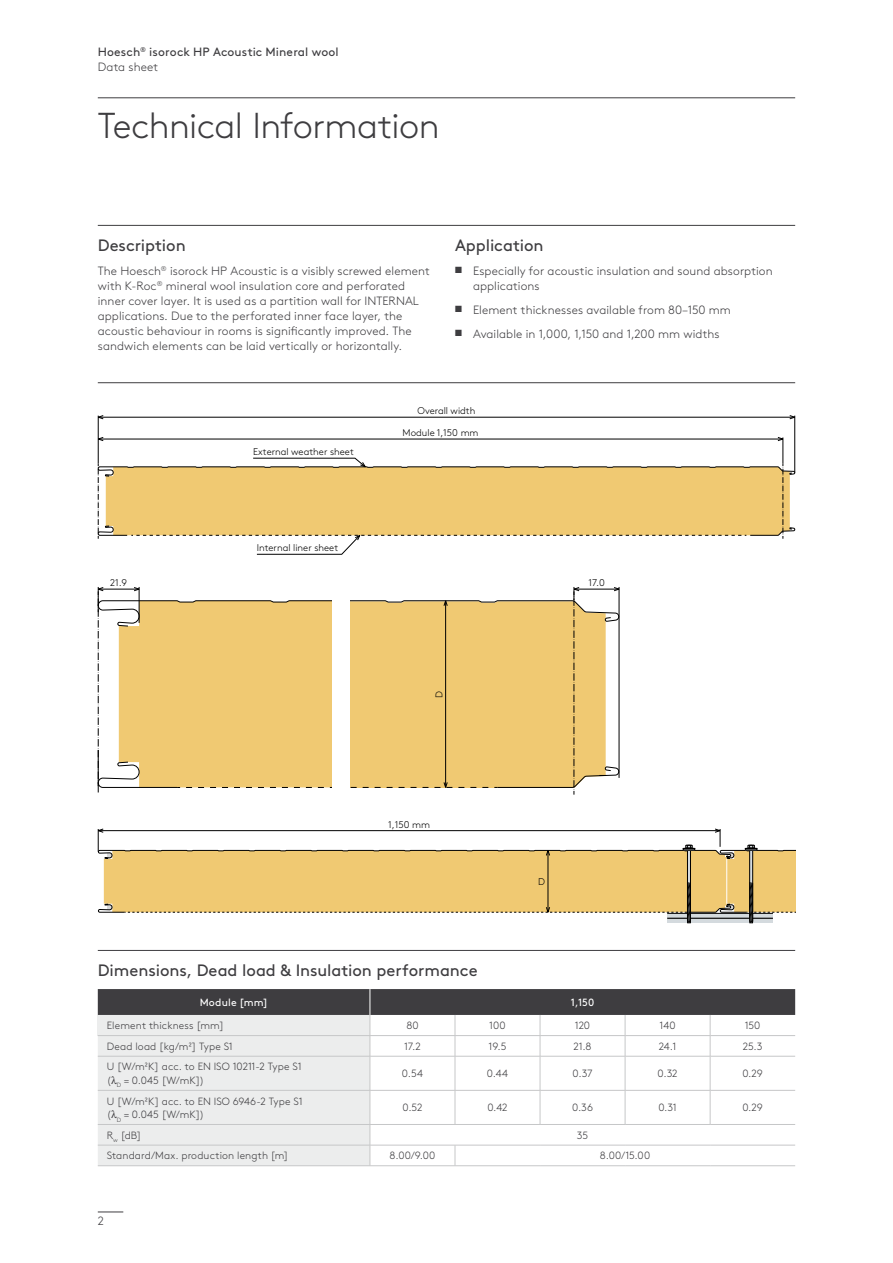
<style>
.page{position:relative;width:893px;height:1263px;background:#fff}
.page>*{position:absolute;margin:0;border:0;box-sizing:border-box;transform-origin:0 0}
.t1{font:300 36px "Brown Pro";letter-spacing:-.015em;color:#3e3d40}
.t2{font:16.5px "Brown Pro";color:#3e3d40}
.t3{font:300 12px/15px "Brown Pro";letter-spacing:.01em;color:#3e3d40}
.t4{font:12px/15px "Brown Pro";letter-spacing:.01em;color:#3e3d40}
.t5{font:300 10.5px/13.5px "Brown Pro";letter-spacing:.01em;color:#3e3d40}
.t6{font:10.5px "Brown Pro";letter-spacing:.015em;color:#fff}
.t7{font:300 9.75px "Brown Pro";color:#000}
.s1{font-weight:300}
</style>
<div class="page">
<svg style="left:98px;top:1212px;width:25px;height:1px"></svg>
<hr style="left:98px;top:98px;width:697px;height:1px;background:#3e3d40">
<hr style="left:98px;top:950px;width:697px;height:1px;background:#3e3d40">
<hr style="left:98px;top:225px;width:697px;height:1px;background:#3e3d40">
<svg style="left:98px;top:989px;width:697px;height:176px"></svg>
<hr style="left:370px;top:1090px;width:85px;height:1px;background:#c6c7c8">
<hr style="left:455px;top:1090px;width:85px;height:1px;background:#c6c7c8">
<hr style="left:540px;top:1090px;width:85px;height:1px;background:#c6c7c8">
<hr style="left:625px;top:1090px;width:85px;height:1px;background:#c6c7c8">
<hr style="left:710px;top:1090px;width:85px;height:1px;background:#c6c7c8">
<hr style="left:370px;top:1124px;width:85px;height:1px;background:#c6c7c8">
<hr style="left:455px;top:1124px;width:85px;height:1px;background:#c6c7c8">
<hr style="left:540px;top:1124px;width:85px;height:1px;background:#c6c7c8">
<hr style="left:625px;top:1124px;width:85px;height:1px;background:#c6c7c8">
<hr style="left:710px;top:1124px;width:85px;height:1px;background:#c6c7c8">
<hr style="left:370px;top:1145px;width:85px;height:1px;background:#c6c7c8">
<hr style="left:455px;top:1145px;width:85px;height:1px;background:#c6c7c8">
<hr style="left:540px;top:1145px;width:85px;height:1px;background:#c6c7c8">
<hr style="left:625px;top:1145px;width:85px;height:1px;background:#c6c7c8">
<hr style="left:710px;top:1145px;width:85px;height:1px;background:#c6c7c8">
<hr style="left:98px;top:1165px;width:272px;height:1px;background:#c6c7c8">
<hr style="left:370px;top:1165px;width:85px;height:1px;background:#c6c7c8">
<hr style="left:455px;top:1165px;width:85px;height:1px;background:#c6c7c8">
<hr style="left:540px;top:1165px;width:85px;height:1px;background:#c6c7c8">
<hr style="left:625px;top:1165px;width:85px;height:1px;background:#c6c7c8">
<hr style="left:710px;top:1165px;width:85px;height:1px;background:#c6c7c8">
<hr style="left:794px;top:416px;width:1px;height:56px;background:#000">
<hr style="left:98px;top:416px;width:1px;height:47px;background:#000">
<hr style="left:98px;top:417px;width:697px;height:1px;background:#000">
<svg style="left:789px;top:415px;width:7px;height:4px"></svg>
<svg style="left:97px;top:415px;width:7px;height:4px"></svg>
<svg style="left:97px;top:437px;width:698px;height:118px"></svg>
<hr style="left:98px;top:750px;width:1px;height:42px;background:#000">
<svg style="left:97px;top:587px;width:235px;height:201px"></svg>
<svg style="left:350px;top:587px;width:270px;height:208px;background:#eecd85"></svg>
<svg style="left:97px;top:828px;width:698px;height:95px"></svg>
<hr style="left:98px;top:382px;width:697px;height:1px;background:#3e3d40">
<p class="t4" style="left:98px;top:43px;width:242px">Hoesch<sup>®</sup> isorock HP Acoustic Mineral wool<br><span class="s1">Data sheet</span></p>
<h1 class="t1" style="left:98px;top:99px;width:343px">Technical Information</h1>
<h2 class="t2" style="left:98px;top:232px;width:89px">Description</h2>
<p class="t3" style="left:98px;top:262px;width:334px">The Hoesch<sup>®</sup> isorock HP Acoustic is a visibly screwed element with K‑Roc<sup>®</sup> mineral wool insulation core and perforated inner cover layer. It is used as a partition wall for INTERNAL applications. Due to the perforated inner face layer, the acoustic behaviour in rooms is significantly improved. The sandwich elements can be laid vertically or horizontally.</p>
<h2 class="t2" style="left:455px;top:232px;width:90px">Application</h2>
<p class="t3" style="left:473px;top:262px;width:301px">Especially for acoustic insulation and sound absorption applications</p>
<p class="t3" style="left:473px;top:296px;width:259px;line-height:24px">Element thicknesses available from 80–150 mm<br>Available in 1,000, 1,150 and 1,200 mm widths</p>
<p class="t7" style="left:418px;top:404px;width:59px">Overall width</p>
<p class="t7" style="left:253px;top:445px;width:102px">External weather sheet</p>
<p class="t7" style="left:257px;top:541px;width:83px">Internal liner sheet</p>
<p class="t7" style="left:403px;top:425px;width:77px">Module 1,150 mm</p>
<p class="t7" style="left:110px;top:576px;width:19px">21.9</p>
<p class="t7" style="left:588px;top:576px;width:18px">17.0</p>
<p class="t7" style="left:432px;top:697px;width:8px;rotate:-90deg">D</p>
<p class="t7" style="left:388px;top:817px;width:43px">1,150 mm</p>
<p class="t7" style="left:538px;top:874px;width:8px">D</p>
<h2 class="t2" style="left:98px;top:957px;width:381px">Dimensions, Dead load &amp; Insulation performance</h2>
<p class="t6" style="left:200px;top:994px;width:70px">Module [mm]</p>
<p class="t6" style="left:571px;top:994px;width:25px">1,150</p>
<p class="t5" style="left:107px;top:1018px;width:118px">Element thickness [mm]</p>
<p class="t5" style="left:406px;top:1018px;width:14px">80</p>
<p class="t5" style="left:489px;top:1018px;width:18px">100</p>
<p class="t5" style="left:575px;top:1018px;width:17px">120</p>
<p class="t5" style="left:660px;top:1018px;width:18px">140</p>
<p class="t5" style="left:745px;top:1018px;width:17px">150</p>
<p class="t5" style="left:107px;top:1039px;width:128px">Dead load [kg/m2] Type S1</p>
<p class="t5" style="left:404px;top:1039px;width:18px">17.2</p>
<p class="t5" style="left:489px;top:1039px;width:19px">19.5</p>
<p class="t5" style="left:573px;top:1039px;width:20px">21.8</p>
<p class="t5" style="left:659px;top:1039px;width:19px">24.1</p>
<p class="t5" style="left:743px;top:1039px;width:21px">25.3</p>
<p class="t5" style="left:107px;top:1059px;width:196px">U [W/m2K] acc. to EN ISO 10211-2 Type S1 (●<sub>D</sub> = 0.045 [W/mK])</p>
<p class="t5" style="left:402px;top:1066px;width:23px">0.54</p>
<p class="t5" style="left:487px;top:1066px;width:23px">0.44</p>
<p class="t5" style="left:572px;top:1066px;width:22px">0.37</p>
<p class="t5" style="left:657px;top:1066px;width:22px">0.32</p>
<p class="t5" style="left:742px;top:1066px;width:22px">0.29</p>
<p class="t5" style="left:107px;top:1093px;width:197px">U [W/m2K] acc. to EN ISO 6946-2 Type S1 (●<sub>D</sub> = 0.045 [W/mK])</p>
<p class="t5" style="left:402px;top:1100px;width:22px">0.52</p>
<p class="t5" style="left:487px;top:1100px;width:22px">0.42</p>
<p class="t5" style="left:572px;top:1100px;width:22px">0.36</p>
<p class="t5" style="left:658px;top:1100px;width:20px">0.31</p>
<p class="t5" style="left:742px;top:1100px;width:22px">0.29</p>
<p class="t5" style="left:107px;top:1127px;width:36px">R<sub>w</sub> [dB]</p>
<p class="t5" style="left:577px;top:1127px;width:13px">35</p>
<p class="t5" style="left:107px;top:1148px;width:183px">Standard/Max. production length [m]</p>
<p class="t5" style="left:389px;top:1148px;width:47px">8.00/9.00</p>
<p class="t5" style="left:600px;top:1148px;width:52px">8.00/15.00</p>
<p class="t3" style="left:98px;top:1212px;width:8px">2</p>
</div>
